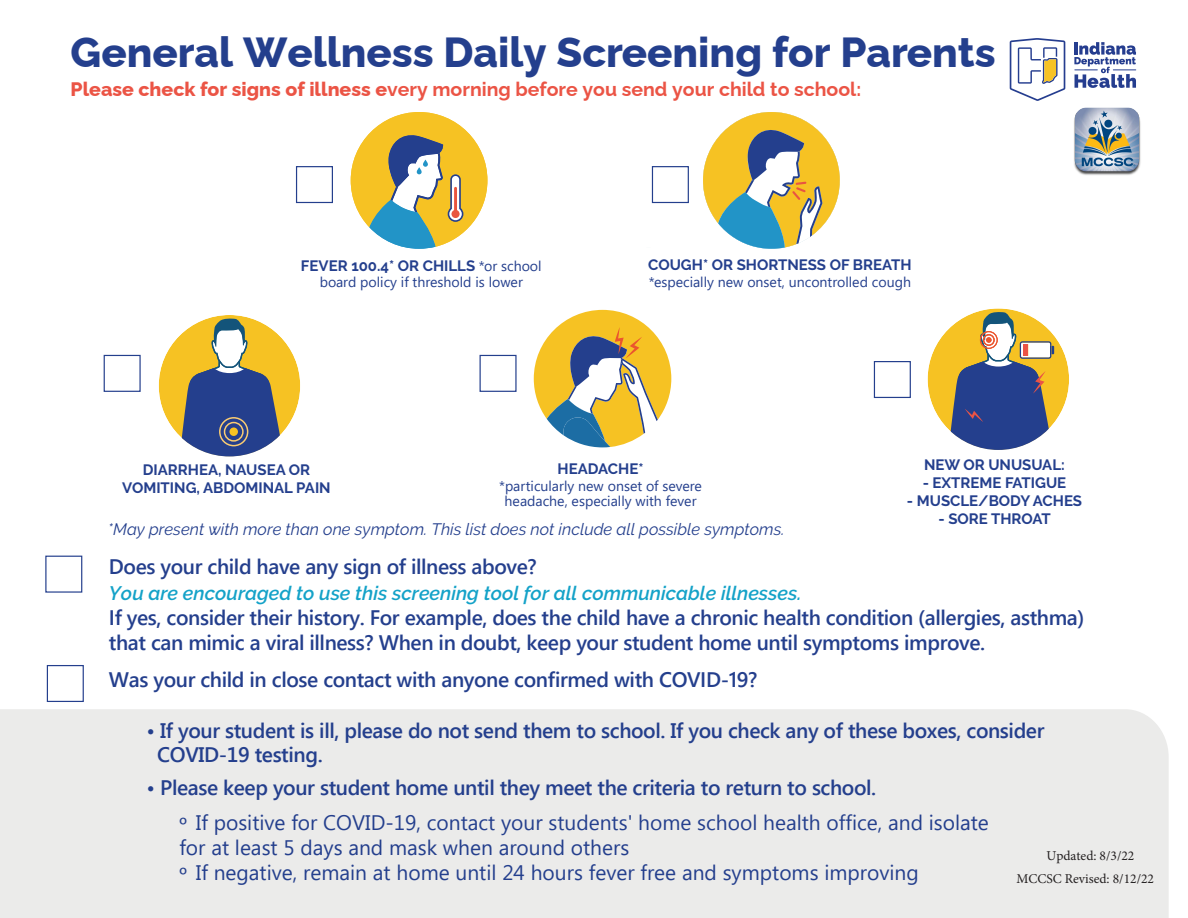
<style>
.page{position:relative;width:1188px;height:918px;background:#fff}
.page>*{position:absolute;margin:0;border:0;box-sizing:border-box;transform-origin:0 0}
.t1{font:100 42px "Raleway";color:#243f8d}
.t2{font:600 21px/25.2px "Segoe UI";letter-spacing:-.02em;color:#243f8d}
.t3{font:21px/25.2px "Segoe UI";color:#243f8d}
.t4{font:600 21px/24.8px "Segoe UI";letter-spacing:-.02em;color:#243f8d}
.t5{font:100 19.5px "Raleway";color:#eb5445}
.t6{font:italic 600 19.5px "Raleway";color:#14a2c8}
.t7{font:italic 16.5px "Raleway";color:#243f8d}
.t8{font:700 15px/18px "Raleway";color:#243f8d;text-align:center}
.t9{font:14.1px/15.6px "Segoe UI";color:#243f8d;text-align:center}
.t10{font:13.5px "Minion Pro";color:#231f20}
.s1{font-weight:800}
.s2{font-family:"Segoe UI";font-weight:400;font-size:14.1px}
.s3{font-style:inherit}
.s4{font-family:"Myriad Pro"}
</style>
<div class="page">
<div style="left:0;top:709px;width:1169px;height:209px;background:#ebebea"></div>
<svg style="left:703px;top:112px;width:137px;height:137px"></svg>
<svg style="left:351px;top:112px;width:136px;height:137px"></svg>
<div style="left:159px;top:315px;width:141px;height:141px;background:#f6c223;border-radius:50%"></div>
<svg style="left:179px;top:318px;width:105px;height:138px"></svg>
<div style="left:229px;top:427px;width:9px;height:9px;background:#f6c223;border-radius:50%"></div>
<div style="left:224px;top:422px;width:20px;height:20px;border:2px solid #facc72;border-radius:50%"></div>
<div style="left:219px;top:417px;width:29px;height:29px;border:2px solid #facc72;border-radius:50%"></div>
<svg style="left:534px;top:310px;width:137px;height:137px"></svg>
<svg style="left:1010px;top:38px;width:55px;height:63px"></svg>
<svg style="left:1074px;top:42px;width:62px;height:46px"></svg>
<div style="left:296px;top:166px;width:37px;height:37px;border:1px solid #243f8d"></div>
<div style="left:652px;top:166px;width:37px;height:37px;border:1px solid #243f8d"></div>
<div style="left:874px;top:361px;width:37px;height:37px;border:1px solid #243f8d"></div>
<div style="left:104px;top:355px;width:37px;height:37px;border:1px solid #243f8d"></div>
<div style="left:45px;top:556px;width:37px;height:37px;background:#fff;border:1px solid #243f8d"></div>
<div style="left:47px;top:665px;width:37px;height:37px;background:#fff;border:1px solid #243f8d"></div>
<div style="left:480px;top:355px;width:37px;height:37px;border:1px solid #243f8d"></div>
<div style="left:928px;top:308px;width:141px;height:142px;background:#f6c223;border-radius:50%"></div>
<svg style="left:948px;top:312px;width:106px;height:138px"></svg>
<img style="left:1074px;top:107px;width:67px;height:68px">
<h1 class="t1" style="left:71px;top:19px;width:926px">General Wellness <span class="s1">Daily</span> Screening for Parent<span class="s1">s</span></h1>
<p class="t5" style="left:71px;top:74px;width:792px"><span class="s1">Please check for signs of illness e</span>very morning before you send your child to school:</p>
<p class="t8" style="left:301px;top:257px;width:242px">FEVER 100.4* OR CHILLS <span class="s2">*or school</span></p>
<p class="t9" style="left:320px;top:274px;width:205px">board policy if threshold is lower</p>
<p class="t8" style="left:648px;top:256px;width:265px">COUGH* OR SHORTNESS OF BREATH</p>
<p class="t9" style="left:649px;top:274px;width:264px">*especially new onset, uncontrolled cough</p>
<p class="t8" style="left:558px;top:460px;width:87px">HEADACHE*</p>
<p class="t9" style="left:499px;top:478px;width:204px">*particularly new onset of severe headache, especially with fever</p>
<p class="t8" style="left:122px;top:461px;width:210px">DIARRHEA, NAUSEA OR<br>VOMITING, ABDOMINAL PAIN</p>
<p class="t7" style="left:108px;top:520px;width:678px">*May present with more than one symptom. This list does not include all possible symptoms.</p>
<p class="t8" style="left:924px;top:456px;width:142px">NEW OR UNUSUAL:</p>
<p class="t8" style="left:923px;top:474px;width:145px">- EXTREME FATIGUE</p>
<p class="t8" style="left:907px;top:492px;width:177px">- MUSCLE/BODY ACHES</p>
<p class="t8" style="left:939px;top:510px;width:114px">- SORE THROAT</p>
<p class="t2" style="left:109px;top:553px;width:429px">Does your child have any sign of illness above?</p>
<p class="t6" style="left:109px;top:582px;width:694px">You are encouraged to use this screening tool for all communicable illnesses.</p>
<p class="t2" style="left:109px;top:603px;width:977px">If yes, consider their history. For example, does the child have a chronic health condition (allergies, asthma) that can mimic a viral illness? When in doubt, keep your student home until symptoms improve.</p>
<p class="t2" style="left:109px;top:666px;width:650px">Was your child in close contact with anyone confirmed with COVID-19?</p>
<p class="t4" style="left:157px;top:717px;width:889px;text-indent:-11px"><span class="s3">•</span> If your student is ill, please do not send them to school. If you check any of these boxes, consider<br>COVID-19 testing.</p>
<p class="t2" style="left:147px;top:773px;width:731px">• Please keep your student home until they meet the criteria to return to school.</p>
<p class="t3" style="left:179px;top:810px;width:811px"><span class="s4">º</span> If positive for COVID-19, contact your students' home school health office, and isolate for at least 5 days and mask when around others<br><span class="s4">º</span> If negative, remain at home until 24 hours fever free and symptoms improving</p>
<p class="t10" style="left:1046px;top:847px;width:90px">Updated: 8/3/22</p>
<p class="t10" style="left:1016px;top:870px;width:139px">MCCSC Revised: 8/12/22</p>
</div>
